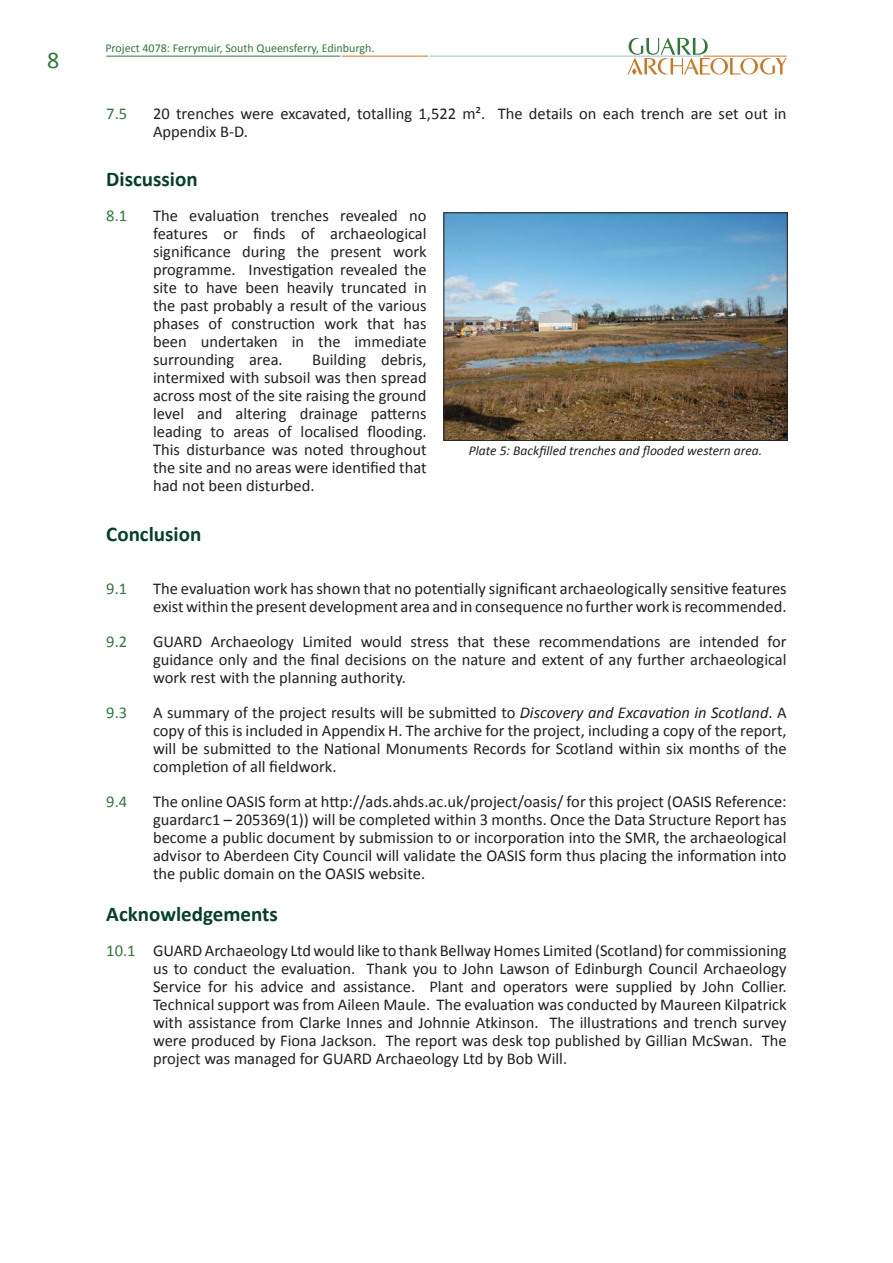
<style>
.page{position:relative;width:893px;height:1263px;background:#fff}
.page>*{position:absolute;margin:0;border:0;box-sizing:border-box;transform-origin:0 0}
.t1{font:24px "Calibri 2";color:#32773c}
.header_with_number{font:700 21px "Calibri";color:#064028}
.numbered_paragraph{font:16.5px/18px "Calibri";color:#231f20;text-align:justify}
.numbered_paragraph-2{font:16.5px/18px "Calibri 2";color:#231f20;text-align:justify}
.numbered_paragraph-3{font:16.5px "Calibri";color:#32773c}
.numbered_paragraph-4{font:16.5px "Calibri 2";color:#32773c}
.plate_caption{font:italic 13.5px "Calibri";color:#231f20}
.t2{font:12px "Calibri 2";color:#32773c}
.s1{font-family:"Calibri 2"}
.s2{font-family:"Calibri"}
.s3{font-style:italic}
.s4{font-family:"Calibri 2";color:#32773c}
</style>
<div class="page">
<img style="left:446px;top:215px;width:339px;height:224px">
<div style="left:444px;top:213px;width:343px;height:228px;border:1px solid #231f20"></div>
<svg style="left:627px;top:38px;width:160px;height:37px"></svg>
<hr style="left:703px;top:56px;width:84px;height:1px;background:#cd7723">
<hr style="left:430px;top:56px;width:271px;height:1px;background:#9ebfcc">
<hr style="left:342px;top:56px;width:86px;height:1px;background:#cd7723">
<hr style="left:106px;top:56px;width:234px;height:1px;background:#32773c">
<h1 class="t1" style="left:47px;top:45px;width:14px">8</h1>
<p class="t2" style="left:105px;top:40px;width:271px">Project 4078: Ferrymuir, South Queensferry, Edinburgh.</p>
<p class="numbered_paragraph-4" style="left:106px;top:103px;width:22px">7.5</p>
<p class="numbered_paragraph" style="left:153px;top:104px;width:635px">20 trenches were excavated, totalling 1,522 m². The details on each trench are set out in<br><span class="s1">Appendix B-D.</span></p>
<p class="header_with_number" style="left:106px;top:166px;width:93px">Discussion</p>
<p class="numbered_paragraph-4" style="left:106px;top:205px;width:22px">8.1</p>
<p class="numbered_paragraph" style="left:153px;top:207px;width:275px">The evaluation trenches revealed no features or finds of archaeological significance during the present work programme. Investigation revealed the site to have been heavily truncated in the past probably a result of the various phases of construction work that has <span class="s1">been undertaken in the immediate surrounding area.</span></p>
<p class="numbered_paragraph-2" style="left:153px;top:351px;width:275px;text-indent:159px">Building debris, intermixed with subsoil was then spread across most of the site raising the ground <span class="s2">level and altering drainage patterns leading to areas of localised flooding.<br></span>This disturbance was noted throughout <span class="s2">the site and no areas were identified that </span>had not been disturbed.</p>
<p class="header_with_number" style="left:106px;top:520px;width:97px">Conclusion</p>
<p class="plate_caption" style="left:469px;top:441px;width:295px">Plate 5: Backfilled trenches and flooded western area.</p>
<p class="numbered_paragraph-3" style="left:106px;top:578px;width:22px">9.1</p>
<p class="numbered_paragraph" style="left:153px;top:579px;width:635px">The evaluation work has shown that no potentially significant archaeologically sensitive features exist within the present development area and in consequence no further work is recommended.</p>
<p class="numbered_paragraph-3" style="left:106px;top:631px;width:22px">9.2</p>
<p class="numbered_paragraph" style="left:153px;top:632px;width:635px">GUARD Archaeology Limited would stress that these recommendations are intended for guidance only and the final decisions on the nature and extent of any further archaeological <span class="s1">work rest with the planning authority.</span></p>
<p class="numbered_paragraph-3" style="left:106px;top:702px;width:22px">9.3</p>
<p class="numbered_paragraph" style="left:153px;top:703px;width:635px">A summary of the project results will be submitted to <span class="s3">Discovery and Excavation in Scotland</span><span class="s1">. A </span>copy of this is included in Appendix H. The archive for the project, including a copy of the report, will be submitted to the National Monuments Records for Scotland within six months of the completion of all fieldwork.</p>
<p class="numbered_paragraph-3" style="left:106px;top:791px;width:22px">9.4</p>
<p class="numbered_paragraph" style="left:153px;top:792px;width:635px">The online OASIS form at http://ads.ahds.ac.uk/project/oasis/ for this project (OASIS Reference: guardarc1 – 205369(1)) will be completed within 3 months. Once the Data Structure Report has become a public document by submission to or incorporation into the SMR, the archaeological advisor to Aberdeen City Council will validate the OASIS form thus placing the information into <span class="s1">the public domain on the OASIS website.</span></p>
<p class="header_with_number" style="left:106px;top:900px;width:173px">Acknowledgements</p>
<p class="numbered_paragraph" style="left:153px;top:941px;width:635px;text-indent:-47px"><span class="s4">10.1</span> <span class="s1">GUARD Archaeology Ltd would like to thank Bellway Homes Limited (Scotland) for commissioning </span>us to conduct the evaluation. Thank you to John Lawson of Edinburgh Council Archaeology Service for his advice and assistance. Plant and operators were supplied by John Collier.<br>Technical support was from Aileen Maule. The evaluation was conducted by Maureen Kilpatrick with assistance from Clarke Innes and Johnnie Atkinson. The illustrations and trench survey <span class="s1">were produced by Fiona Jackson. The report was desk top published by Gillian McSwan. The project was managed for GUARD Archaeology Ltd by Bob Will.</span></p>
</div>
